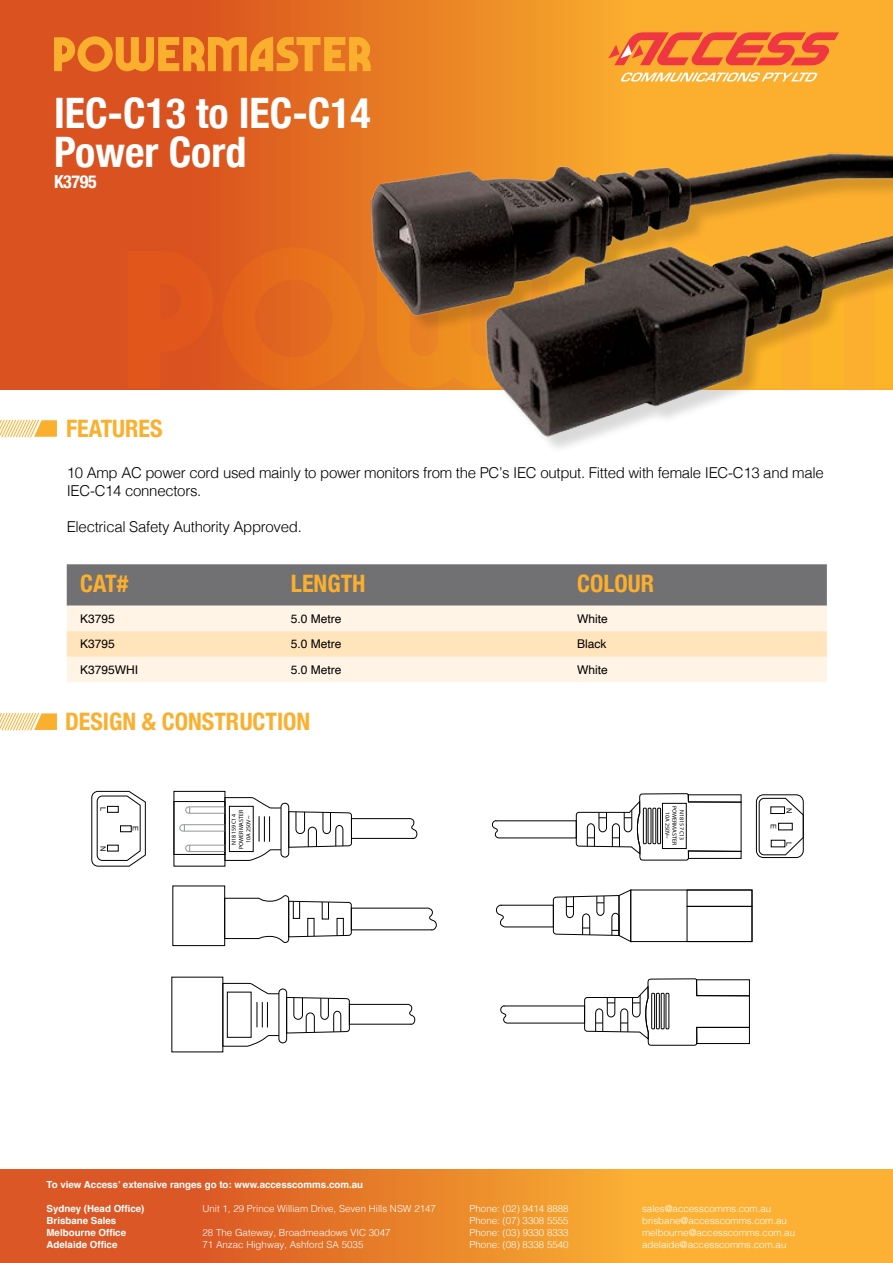
<style>
.page{position:relative;width:893px;height:1263px;background:#fff}
.page>*{position:absolute;margin:0;border:0;box-sizing:border-box;transform-origin:0 0}
.t1{font:700 condensed 42px/39px "Helvetica Neue";color:#fff}
.Paragraph_title{font:700 condensed 24px "Helvetica Neue";color:#fbaf2e}
.t2{font:700 condensed 18px "Helvetica Neue LT Com";letter-spacing:-.02em;color:#fff}
.Paragraph_text{font:300 15px/18px "Helvetica";letter-spacing:-.02em;color:#000}
.t3{font:12px "Helvetica";color:#000}
.t4{font:300 9.75px "Helvetica";color:#fff}
.t5{font:700 9.75px "Helvetica";color:#fff}
.t6{font:7.5px "Arial";color:#000}
.t7{font:6px/7.2px "Myriad Pro";color:#000;text-align:center}
</style>
<div class="page">
<svg style="left:0;top:0;width:339px;height:390px;background:#db571f"></svg>
<svg style="left:222px;top:247px;width:117px;height:143px;background:#e2681d"></svg>
<div style="left:128px;top:251px;width:85px;height:137px;background:#e1571b"></div>
<svg style="left:54px;top:36px;width:285px;height:36px;background:#ee8b27"></svg>
<svg style="left:0;top:1169px;width:893px;height:94px;background:#eb862c"></svg>
<div style="left:67px;top:564px;width:760px;height:42px;background:#717073"></div>
<div style="left:67px;top:606px;width:760px;height:76px;background:#fff4e5"></div>
<svg style="left:67px;top:631px;width:760px;height:26px;background:#ffe4bd"></svg>
<svg style="left:0;top:419px;width:57px;height:19px"></svg>
<svg style="left:0;top:713px;width:57px;height:18px"></svg>
<svg style="left:222px;top:983px;width:194px;height:64px"></svg>
<svg style="left:500px;top:978px;width:250px;height:68px"></svg>
<div style="left:172px;top:885px;width:53px;height:61px;border:1px solid #000"></div>
<svg style="left:224px;top:895px;width:213px;height:48px"></svg>
<div style="left:293px;top:901px;width:7px;height:18px;border:1px solid #000"></div>
<div style="left:322px;top:902px;width:7px;height:17px;border:1px solid #000"></div>
<div style="left:307px;top:918px;width:7px;height:19px;border:1px solid #000"></div>
<div style="left:337px;top:918px;width:7px;height:18px;border:1px solid #000"></div>
<div style="left:630px;top:890px;width:122px;height:52px;border:1px solid #000"></div>
<div style="left:687px;top:906px;width:65px;height:36px;border:1px solid #000"></div>
<svg style="left:496px;top:889px;width:136px;height:53px"></svg>
<div style="left:174px;top:791px;width:51px;height:75px;border:1px solid #000"></div>
<svg style="left:179px;top:797px;width:239px;height:64px"></svg>
<div style="left:174px;top:801px;width:51px;height:54px;border:1px solid #000"></div>
<svg style="left:91px;top:791px;width:55px;height:76px"></svg>
<div style="left:107px;top:845px;width:12px;height:6px;border:1px solid #000"></div>
<div style="left:120px;top:825px;width:12px;height:7px;border:1px solid #000"></div>
<div style="left:107px;top:806px;width:12px;height:7px;border:1px solid #000"></div>
<svg style="left:758px;top:797px;width:44px;height:58px"></svg>
<div style="left:770px;top:806px;width:15px;height:8px;border:1px solid #000"></div>
<div style="left:778px;top:823px;width:15px;height:7px;border:1px solid #000"></div>
<svg style="left:492px;top:793px;width:250px;height:68px"></svg>
<div style="left:756px;top:794px;width:48px;height:64px;border:1px solid #000;border-radius:7px"></div>
<img style="left:339px;top:0;width:554px;height:443px">
<p class="t1" style="left:54px;top:90px;width:318px">IEC-C13 to IEC-C14<br>Power Cord</p>
<p class="t2" style="left:54px;top:171px;width:44px">K3795</p>
<p class="Paragraph_title" style="left:66px;top:409px;width:98px">FEATURES</p>
<p class="Paragraph_text" style="left:67px;top:463px;width:758px">10 Amp AC power cord used mainly to power monitors from the PC’s IEC output. Fitted with female IEC-C13 and male<br>IEC-C14 connectors.</p>
<p class="Paragraph_text" style="left:67px;top:517px;width:237px">Electrical Safety Authority Approved.</p>
<p class="Paragraph_title" style="left:80px;top:564px;width:49px">CAT#</p>
<p class="Paragraph_title" style="left:291px;top:564px;width:76px">LENGTH</p>
<p class="Paragraph_title" style="left:577px;top:564px;width:78px">COLOUR</p>
<p class="t3" style="left:80px;top:609px;width:36px">K3795</p>
<p class="t3" style="left:291px;top:609px;width:52px">5.0 Metre</p>
<p class="t3" style="left:577px;top:609px;width:32px">White</p>
<p class="t3" style="left:80px;top:635px;width:36px">K3795</p>
<p class="t3" style="left:291px;top:635px;width:52px">5.0 Metre</p>
<p class="t3" style="left:577px;top:635px;width:31px">Black</p>
<p class="t3" style="left:80px;top:660px;width:60px">K3795WHI</p>
<p class="t3" style="left:291px;top:660px;width:52px">5.0 Metre</p>
<p class="t3" style="left:577px;top:660px;width:32px">White</p>
<p class="Paragraph_title" style="left:65px;top:701px;width:247px">DESIGN &amp; CONSTRUCTION</p>
<p class="t6" style="left:108px;top:807px;width:6px;rotate:90deg">L</p>
<p class="t6" style="left:108px;top:846px;width:7px;rotate:90deg">N</p>
<p class="t6" style="left:140px;top:826px;width:7px;rotate:90deg">E</p>
<p class="t7" style="left:230px;top:849px;width:41px;rotate:-90deg">N18159 C14<br>POWERMASTER</p>
<p class="t7" style="left:245px;top:843px;width:29px;rotate:-90deg">10A 250V~</p>
<p class="t7" style="left:685px;top:806px;width:41px;rotate:90deg">N18157 C13<br>POWERMASTER<br>10A 250V~</p>
<p class="t6" style="left:778px;top:824px;width:7px;rotate:90deg">E</p>
<p class="t6" style="left:794px;top:807px;width:7px;rotate:90deg">N</p>
<p class="t6" style="left:794px;top:841px;width:6px;rotate:90deg">L</p>
<p class="t5" style="left:46px;top:1178px;width:318px">To view Access’ extensive ranges go to: www.accesscomms.com.au</p>
<p class="t5" style="left:46px;top:1202px;width:100px">Sydney (Head Office)</p>
<p class="t4" style="left:203px;top:1200px;width:235px">Unit 1, 29 Prince William Drive, Seven Hills NSW 2147</p>
<p class="t4" style="left:470px;top:1200px;width:101px">Phone: (02) 9414 8888</p>
<p class="t4" style="left:642px;top:1200px;width:131px">sales@accesscomms.com.au</p>
<p class="t5" style="left:46px;top:1214px;width:71px">Brisbane Sales</p>
<p class="t4" style="left:470px;top:1212px;width:101px">Phone: (07) 3308 5555</p>
<p class="t4" style="left:642px;top:1212px;width:146px">brisbane@accesscomms.com.au</p>
<p class="t5" style="left:46px;top:1226px;width:81px">Melbourne Office</p>
<p class="t4" style="left:203px;top:1224px;width:190px">28 The Gateway, Broadmeadows VIC 3047</p>
<p class="t4" style="left:470px;top:1224px;width:101px">Phone: (03) 9330 8333</p>
<p class="t4" style="left:642px;top:1224px;width:155px">melbourne@accesscomms.com.au</p>
<p class="t5" style="left:46px;top:1238px;width:72px">Adelaide Office</p>
<p class="t4" style="left:202px;top:1236px;width:162px">71 Anzac Highway, Ashford SA 5035</p>
<p class="t4" style="left:470px;top:1236px;width:101px">Phone: (08) 8338 5540</p>
<p class="t4" style="left:642px;top:1236px;width:146px">adelaide@accesscomms.com.au</p>
</div>
